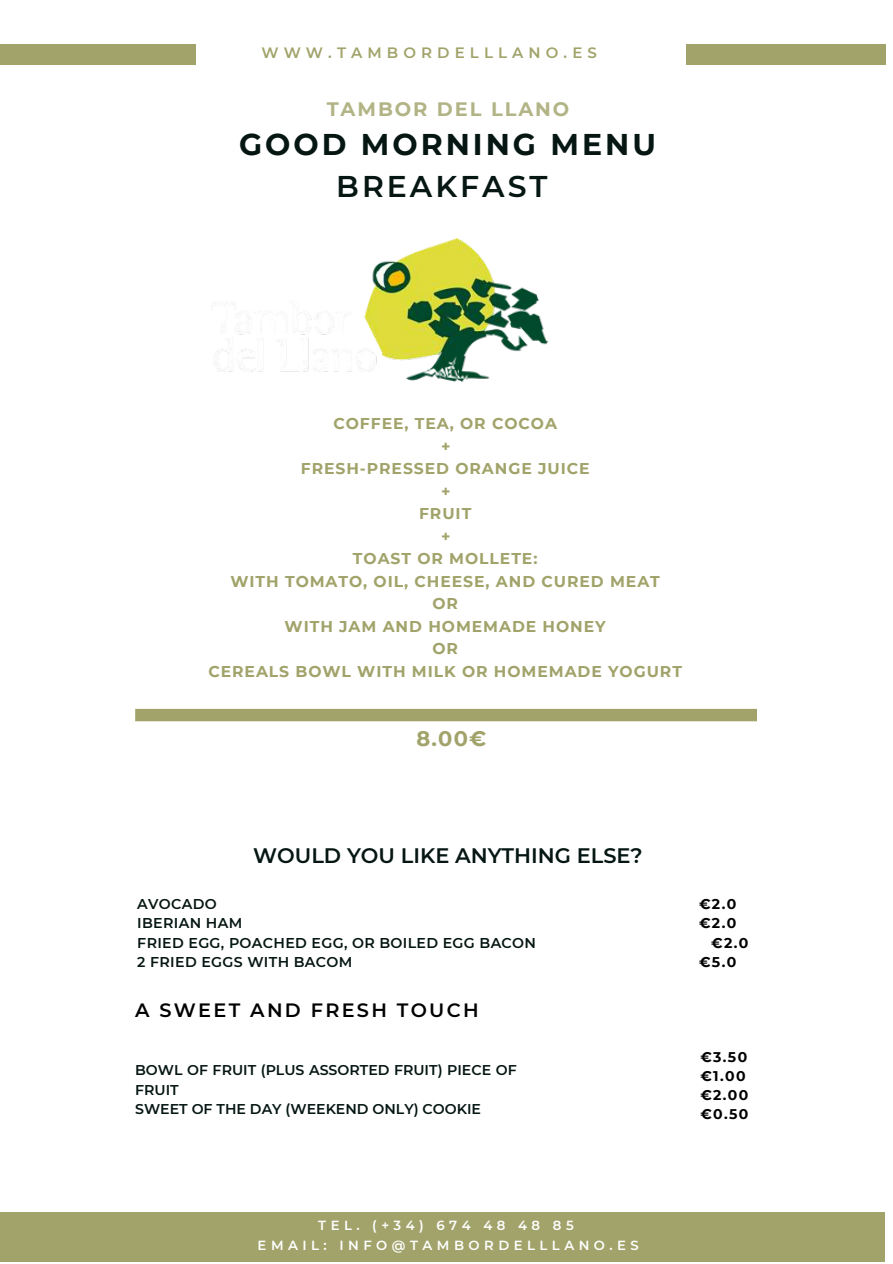
<style>
.page{position:relative;width:893px;height:1264px;background:#fff}
.page>*{position:absolute;margin:0;border:0;box-sizing:border-box;transform-origin:0 0}
.t1{font:700 30px "Montserrat";letter-spacing:.1em;color:#051613}
.t2{font:600 30px "Montserrat";letter-spacing:.1em;color:#051613}
.t3{font:600 21px "Montserrat";color:#051613}
.t4{font:700 21px "Montserrat";color:#a1a36a}
.t5{font:700 19.5px "Montserrat";letter-spacing:.1em;color:#b2b486}
.t6{font:600 19.2px "Montserrat";letter-spacing:.12em;color:#000}
.t7{font:700 15.6px/22.5px "Montserrat";letter-spacing:.06em;color:#a1a36a;text-align:center}
.t8{font:600 15px "Montserrat";letter-spacing:.34em;color:#a1a36a}
.t9{font:600 14.25px/19px "Montserrat";letter-spacing:.025em;color:#051613}
.t10{font:600 14.1px/19px "Montserrat";color:#051613}
.t11{font:700 14.1px "Montserrat";color:#000}
.t12{font:700 13.95px/19px "Montserrat";letter-spacing:.095em;color:#000}
.t13{font:600 13.2px/19px "Montserrat";letter-spacing:.34em;color:#fff;text-align:center}
</style>
<div class="page">
<div style="left:0;top:1211px;width:884px;height:50px;background:#a1a36a"></div>
<div style="left:0;top:44px;width:195px;height:20px;background:#a1a36a"></div>
<div style="left:686px;top:44px;width:201px;height:20px;background:#a1a36a"></div>
<img style="left:211px;top:238px;width:337px;height:144px">
<div style="left:135px;top:709px;width:622px;height:12px;background:#a1a36a"></div>
<p class="t8" style="left:261px;top:42px;width:337px">WWW.TAMBORDELLLANO.ES</p>
<p class="t5" style="left:326px;top:95px;width:244px">TAMBOR DEL LLANO</p>
<h1 class="t1" style="left:239px;top:123px;width:418px">GOOD MORNING MENU</h1>
<h1 class="t2" style="left:336px;top:165px;width:213px">BREAKFAST</h1>
<p class="t7" style="left:208px;top:412px;width:475px">COFFEE, TEA, OR COCOA<br>+<br>FRESH-PRESSED ORANGE JUICE<br>+<br>FRUIT<br>+<br>TOAST OR MOLLETE:<br>WITH TOMATO, OIL, CHEESE, AND CURED MEAT<br>OR<br>WITH JAM AND HOMEMADE HONEY<br>OR<br>CEREALS BOWL WITH MILK OR HOMEMADE YOGURT</p>
<h2 class="t4" style="left:416px;top:723px;width:71px">8.00€</h2>
<h2 class="t3" style="left:253px;top:841px;width:391px">WOULD YOU LIKE ANYTHING ELSE?</h2>
<p class="t9" style="left:137px;top:894px;width:400px">AVOCADO<br>IBERIAN HAM<br>FRIED EGG, POACHED EGG, OR BOILED EGG BACON<br>2 FRIED EGGS WITH BACOM</p>
<p class="t11" style="left:699px;top:894px;width:39px">€2.0</p>
<p class="t11" style="left:699px;top:913px;width:39px">€2.0</p>
<p class="t11" style="left:711px;top:932px;width:39px">€2.0</p>
<p class="t11" style="left:699px;top:951px;width:39px">€5.0</p>
<p class="t6" style="left:135px;top:996px;width:345px">A SWEET AND FRESH TOUCH</p>
<p class="t10" style="left:135px;top:1060px;width:383px">BOWL OF FRUIT (PLUS ASSORTED FRUIT) PIECE OF<br>FRUIT<br>SWEET OF THE DAY (WEEKEND ONLY) COOKIE</p>
<p class="t13" style="left:257px;top:1215px;width:383px">TEL. (+34) 674 48 48 85<br>EMAIL: INFO@TAMBORDELLLANO.ES</p>
<p class="t12" style="left:700px;top:1046px;width:49px">€3.50 €1.00 €2.00 €0.50</p>
</div>
